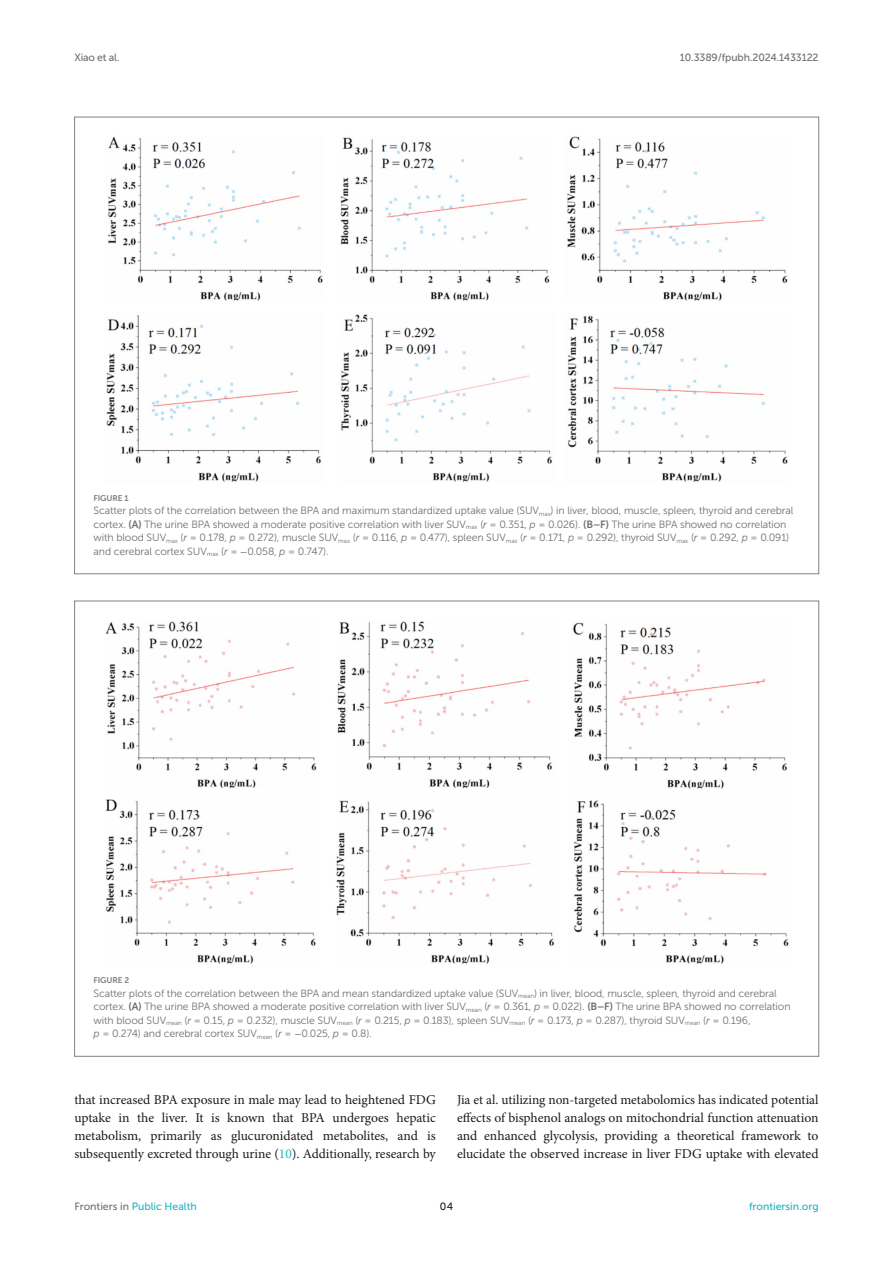
<style>
.page{position:relative;width:893px;height:1263px;background:#fff}
.page>*{position:absolute;margin:0;border:0;box-sizing:border-box;transform-origin:0 0}
.TEXT{font:13.5px/18px "Minion Pro";letter-spacing:-.005em;color:#1b1c1b;text-align:justify}
.FIG_LEG{font:10.5px/13.5px "Museo Sans 300";letter-spacing:-.01em;color:#706f70}
.t1{font:10.5px "Museo Sans 500";color:#1db5c3}
.t2{font:10.5px "Museo Sans 500";letter-spacing:-.015em;color:#706f70}
.t3{font:10.5px "Museo Sans 500";color:#1b1c1b}
.FIG_HD{font:8.25px "Museo Sans 700";letter-spacing:-.01em;color:#7e7f7f}
.s1{font-family:"Museo Sans 700"}
.s2{font-style:italic}
.s3{font-family:"STIX General"}
.s4{color:#1db5c3}
.s5{color:#706f70}
</style>
<div class="page">
<img style="left:106px;top:136px;width:682px;height:346px">
<img style="left:105px;top:621px;width:684px;height:343px">
<p class="t2" style="left:74px;top:51px;width:47px">Xiao et al.</p>
<p class="t2" style="left:680px;top:51px;width:140px">10.3389/fpubh.2024.1433122</p>
<p class="FIG_HD" style="left:94px;top:493px;width:37px">FIGURE 1</p>
<p class="FIG_LEG" style="left:94px;top:504px;width:701px">Scatter plots of the correlation between the BPA and maximum standardized uptake value (SUV<sub>max</sub>) in liver, blood, muscle, spleen, thyroid and cerebral cortex. <span class="s1">(A)</span> The urine BPA showed a moderate positive correlation with liver SUV<sub>max</sub> (<span class="s2">r</span> = 0.351, <span class="s2">p</span> = 0.026). <span class="s1">(B–F)</span> The urine BPA showed no correlation with blood SUV<sub>max</sub> (<span class="s2">r</span> = 0.178, <span class="s2">p</span> = 0.272), muscle SUV<sub>max</sub> (<span class="s2">r</span> = 0.116, <span class="s2">p</span> = 0.477), spleen SUV<sub>max</sub> (<span class="s2">r</span> = 0.171, <span class="s2">p</span> = 0.292), thyroid SUV<sub>max</sub> (<span class="s2">r</span> = 0.292, <span class="s2">p</span> = 0.091) and cerebral cortex SUV<sub>max</sub> (<span class="s2">r</span> = <span class="s3">−</span>0.058, <span class="s2">p</span> = 0.747).</p>
<p class="FIG_HD" style="left:94px;top:976px;width:37px">FIGURE 2</p>
<p class="FIG_LEG" style="left:94px;top:986px;width:699px">Scatter plots of the correlation between the BPA and mean standardized uptake value (SUV<sub>mean</sub>) in liver, blood, muscle, spleen, thyroid and cerebral cortex. <span class="s1">(A)</span> The urine BPA showed a moderate positive correlation with liver SUV<sub>mean</sub> (<span class="s2">r</span> = 0.361, <span class="s2">p</span> = 0.022). <span class="s1">(B–F)</span> The urine BPA showed no correlation with blood SUV<sub>mean</sub> (<span class="s2">r</span> = 0.15, <span class="s2">p</span> = 0.232), muscle SUV<sub>mean</sub> (<span class="s2">r</span> = 0.215, <span class="s2">p</span> = 0.183), spleen SUV<sub>mean</sub> (<span class="s2">r</span> = 0.173, <span class="s2">p</span> = 0.287), thyroid SUV<sub>mean</sub> (<span class="s2">r</span> = 0.196,<br><span class="s2">p</span> = 0.274) and cerebral cortex SUV<sub>mean</sub> (<span class="s2">r</span> = <span class="s3">−</span>0.025, <span class="s2">p</span> = 0.8).</p>
<p class="TEXT" style="left:74px;top:1091px;width:363px">that increased BPA exposure in male may lead to heightened FDG uptake in the liver. It is known that BPA undergoes hepatic metabolism, primarily as glucuronidated metabolites, and is subsequently excreted through urine (<span class="s4">10</span>). Additionally, research by</p>
<p class="TEXT" style="left:457px;top:1091px;width:363px">Jia et al. utilizing non-targeted metabolomics has indicated potential effects of bisphenol analogs on mitochondrial function attenuation and enhanced glycolysis, providing a theoretical framework to elucidate the observed increase in liver FDG uptake with elevated</p>
<p class="t1" style="left:74px;top:1200px;width:124px"><span class="s5">Frontiers in</span> Public Health</p>
<p class="t3" style="left:440px;top:1200px;width:15px">04</p>
<p class="t1" style="left:749px;top:1200px;width:71px">frontiersin.org</p>
</div>
